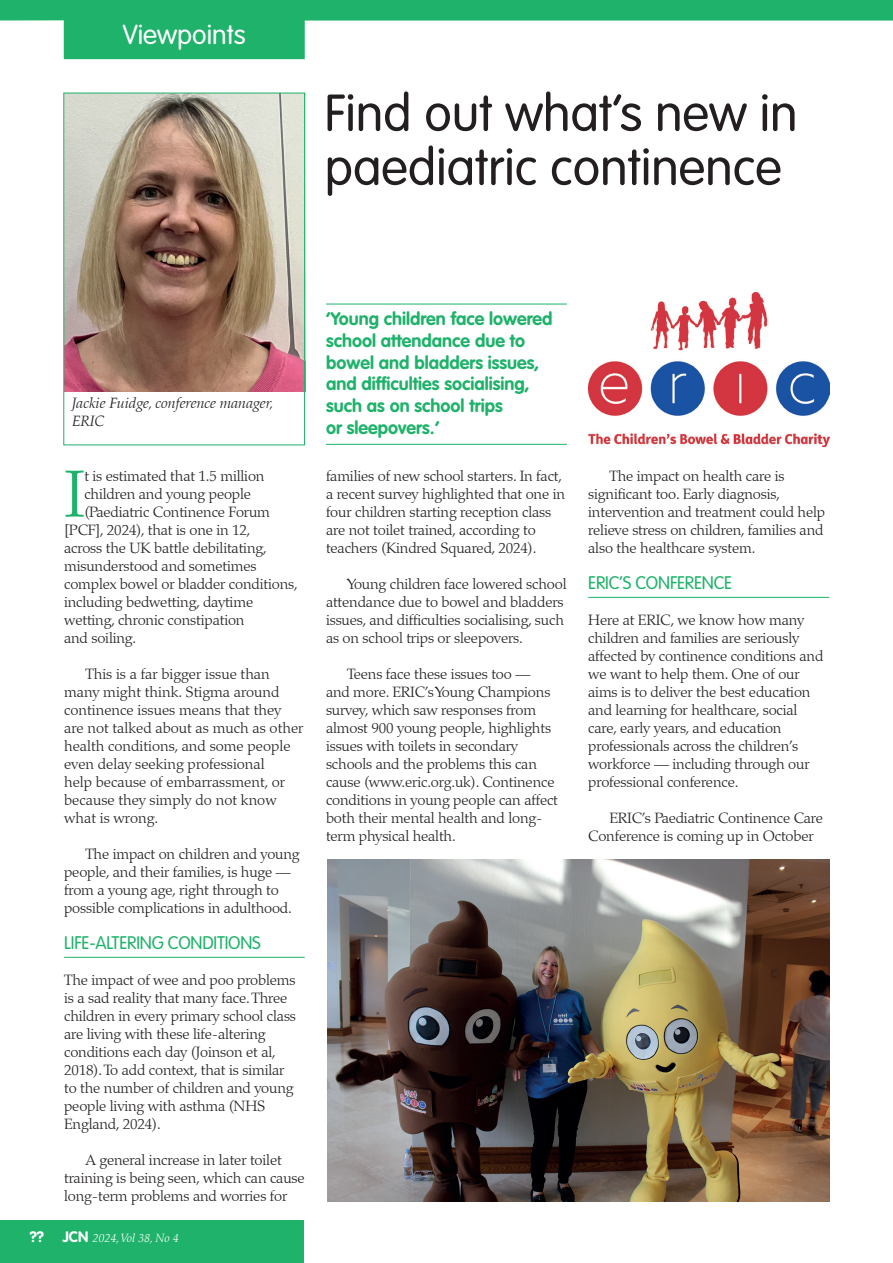
<style>
.page{position:relative;width:893px;height:1263px;background:#fff}
.page>*{position:absolute;margin:0;border:0;box-sizing:border-box;transform-origin:0 0}
.t1{font:300 66.45px "Palatino";color:#1eb26a}
.t2{font:300 51px/54px "VAG Rounded";color:#231f20}
.t3{font:300 27px "VAG Rounded";color:#fff}
.t4{font:700 18px/21.6px "VAG Rounded";color:#1eb26a}
.t5{font:300 18px "VAG Rounded";letter-spacing:-.01em;color:#1eb26a}
.t6{font:300 15px/18px "Palatino";letter-spacing:-.01em;color:#231f20}
.t7{font:italic 300 15px/18px "Palatino";color:#231f20}
.t8{font:italic 300 12px "Palatino";color:#fff}
.s1{font-family:"VAG Rounded";font-weight:700;font-style:normal;font-size:15px}
</style>
<div class="page">
<img style="left:66px;top:95px;width:237px;height:296px">
<svg style="left:0;top:0;width:893px;height:59px;fill:#1eb26a"></svg>
<hr style="left:64px;top:957px;width:241px;height:1px;background:#1eb26a">
<hr style="left:588px;top:597px;width:241px;height:1px;background:#1eb26a">
<div style="left:0;top:1220px;width:303px;height:43px;background:#1eb26a"></div>
<hr style="left:326px;top:304px;width:241px;height:1px;background:#1eb26a">
<hr style="left:326px;top:444px;width:241px;height:1px;background:#1eb26a">
<img style="left:327px;top:859px;width:502px;height:342px">
<div style="left:64px;top:93px;width:241px;height:352px;border:1px solid #1eb26a"></div>
<img style="left:588px;top:292px;width:241px;height:154px">
<h3 class="t3" style="left:123px;top:20px;width:125px">Viewpoints</h3>
<h2 class="t2" style="left:325px;top:88px;width:474px">Find out what’s new in paediatric continence</h2>
<p class="t7" style="left:72px;top:395px;width:203px">Jackie Fuidge, conference manager,<br>ERIC</p>
<h1 class="t1" style="left:64px;top:455px;width:22px">I</h1>
<p class="t6" style="left:84px;top:467px;width:182px">t is estimated that 1.5 million</p>
<p class="t6" style="left:84px;top:485px;width:168px">children and young people</p>
<p class="t6" style="left:84px;top:503px;width:187px">(Paediatric Continence Forum</p>
<p class="t6" style="left:64px;top:521px;width:188px">[PCF], 2024), that is one in 12,</p>
<p class="t6" style="left:64px;top:539px;width:204px">across the UK battle debilitating,</p>
<p class="t6" style="left:64px;top:557px;width:194px">misunderstood and sometimes</p>
<p class="t6" style="left:64px;top:575px;width:235px">complex bowel or bladder conditions,</p>
<p class="t6" style="left:64px;top:593px;width:191px">including bedwetting, daytime</p>
<p class="t6" style="left:64px;top:611px;width:182px">wetting, chronic constipation</p>
<p class="t6" style="left:64px;top:629px;width:74px">and soiling.</p>
<p class="t6" style="left:64px;top:665px;width:241px;text-indent:21px">This is a far bigger issue than many might think. Stigma around continence issues means that they are not talked about as much as other health conditions, and some people even delay seeking professional<br>help because of embarrassment, or because they simply do not know what is wrong.</p>
<p class="t6" style="left:64px;top:845px;width:237px;text-indent:21px">The impact on children and young people, and their families, is huge — from a young age, right through to possible complications in adulthood.</p>
<p class="t5" style="left:64px;top:932px;width:198px">LIFE-ALTERING CONDITIONS</p>
<p class="t6" style="left:64px;top:971px;width:233px">The impact of wee and poo problems is a sad reality that many face. Three children in every primary school class are living with these life-altering conditions each day (Joinson et al, 2018). To add context, that is similar to the number of children and young people living with asthma (NHS England, 2024).</p>
<p class="t6" style="left:64px;top:1151px;width:242px;text-indent:21px">A general increase in later toilet training is being seen, which can cause long-term problems and worries for</p>
<p class="t8" style="left:30px;top:1231px;width:151px"><span class="s1">?? JCN</span> 2024, Vol 38, No 4</p>
<p class="t4" style="left:326px;top:309px;width:228px">‘Young children face lowered school attendance due to bowel and bladders issues, and difficulties socialising, such as on school trips<br>or sleepovers.’</p>
<p class="t6" style="left:326px;top:467px;width:241px">families of new school starters. In fact, a recent survey highlighted that one in four children starting reception class are not toilet trained, according to teachers (Kindred Squared, 2024).</p>
<p class="t6" style="left:326px;top:575px;width:242px;text-indent:21px">Young children face lowered school attendance due to bowel and bladders issues, and difficulties socialising, such as on school trips or sleepovers.</p>
<p class="t6" style="left:326px;top:665px;width:234px;text-indent:21px">Teens face these issues too —<br>and more. ERIC’s Young Champions survey, which saw responses from almost 900 young people, highlights issues with toilets in secondary schools and the problems this can cause (www.eric.org.uk). Continence conditions in young people can affect both their mental health and long&shy;term physical health.</p>
<p class="t6" style="left:588px;top:467px;width:238px;text-indent:21px">The impact on health care is significant too. Early diagnosis, intervention and treatment could help relieve stress on children, families and also the healthcare system.</p>
<p class="t5" style="left:588px;top:572px;width:146px">ERIC’S CONFERENCE</p>
<p class="t6" style="left:588px;top:611px;width:237px">Here at ERIC, we know how many children and families are seriously affected by continence conditions and we want to help them. One of our aims is to deliver the best education and learning for healthcare, social care, early years, and education professionals across the children’s workforce — including through our professional conference.</p>
<p class="t6" style="left:588px;top:809px;width:236px;text-indent:21px">ERIC’s Paediatric Continence Care<br>Conference is coming up in October</p>
</div>
